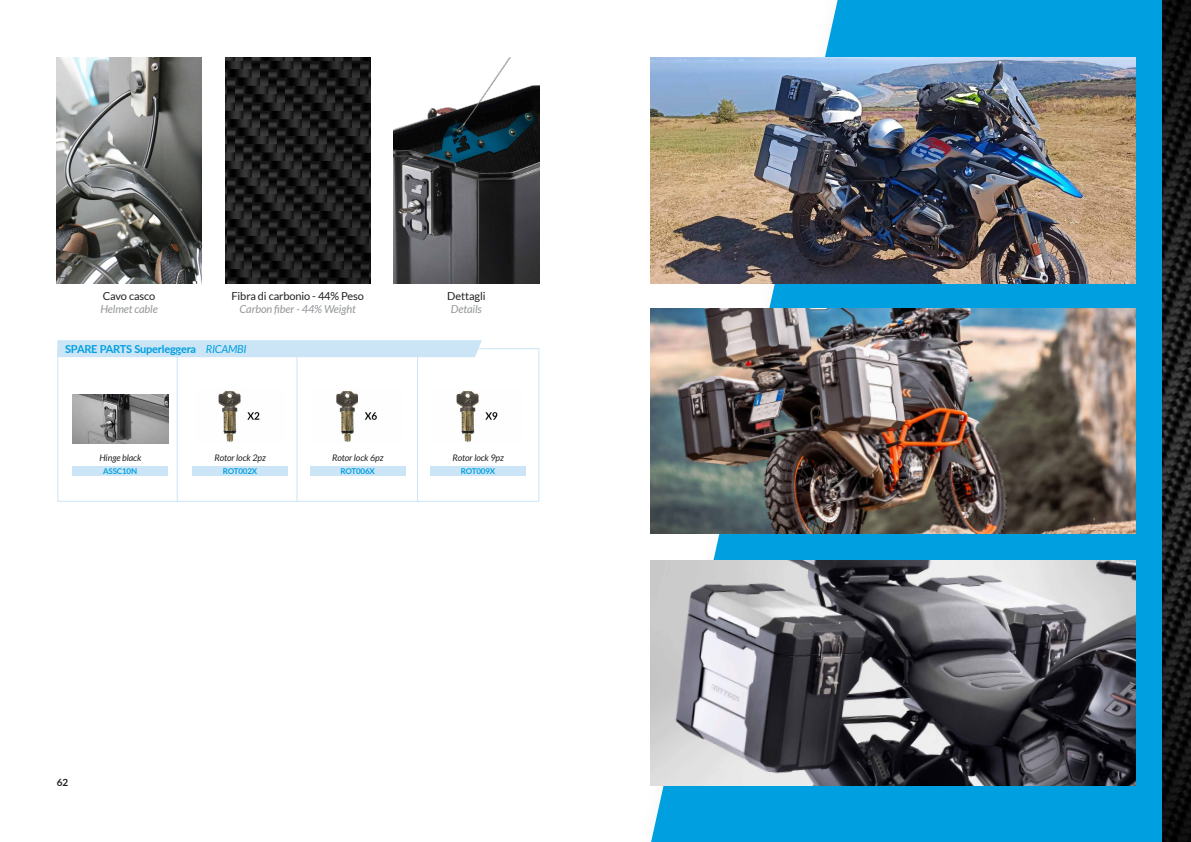
<style>
.page{position:relative;width:1191px;height:842px;background:#fff}
.page>*{position:absolute;margin:0;border:0;box-sizing:border-box;transform-origin:0 0}
.t1{font:11px "Lato";letter-spacing:-.01em;color:#231f20}
.t2{font:italic 11px "Lato";letter-spacing:-.01em;color:#939598}
.t3{font:700 11px "Lato";letter-spacing:-.02em;color:#009fdf}
.t4{font:700 10px "Lato";color:#231f20}
.t5{font:italic 9px "Lato";letter-spacing:-.01em;color:#231f20}
.t6{font:700 8px "Lato";letter-spacing:-.02em;color:#009fdf}
.s1{font-weight:400;font-style:italic}
</style>
<div class="page">
<img style="left:56px;top:58px;width:145px;height:225px">
<img style="left:225px;top:58px;width:145px;height:225px">
<img style="left:394px;top:58px;width:145px;height:225px">
<div style="left:57px;top:348px;width:482px;height:154px;border:1px solid #cbe5f7"></div>
<div style="left:57px;top:340px;width:425px;height:17px;background:#cbe5f7"></div>
<div style="left:73px;top:466px;width:95px;height:9px;background:#cbe5f7"></div>
<div style="left:193px;top:466px;width:95px;height:9px;background:#cbe5f7"></div>
<div style="left:310px;top:466px;width:95px;height:9px;background:#cbe5f7"></div>
<div style="left:431px;top:466px;width:95px;height:9px;background:#cbe5f7"></div>
<hr style="left:177px;top:352px;width:1px;height:150px;background:#cbe5f7">
<hr style="left:296px;top:352px;width:1px;height:150px;background:#cbe5f7">
<hr style="left:417px;top:352px;width:1px;height:150px;background:#cbe5f7">
<svg style="left:651px;top:0;width:511px;height:842px;background:#28ace2"></svg>
<img style="left:651px;top:560px;width:484px;height:225px">
<img style="left:651px;top:58px;width:484px;height:225px">
<img style="left:651px;top:308px;width:484px;height:226px">
<img style="left:1162px;top:0;width:29px;height:842px">
<img style="left:218px;top:390px;width:42px;height:52px">
<img style="left:336px;top:390px;width:41px;height:52px">
<img style="left:456px;top:390px;width:42px;height:52px">
<img style="left:73px;top:395px;width:95px;height:49px">
<p class="t1" style="left:231px;top:290px;width:134px">Fibra di carbonio - 44% Peso</p>
<p class="t2" style="left:240px;top:303px;width:118px">Carbon fiber - 44% Weight</p>
<p class="t1" style="left:103px;top:290px;width:54px">Cavo casco</p>
<p class="t2" style="left:100px;top:303px;width:59px">Helmet cable</p>
<p class="t3" style="left:65px;top:341px;width:183px">SPARE PARTS Superleggera <span class="s1">RICAMBI</span></p>
<p class="t1" style="left:447px;top:290px;width:40px">Dettagli</p>
<p class="t2" style="left:451px;top:303px;width:32px">Details</p>
<p class="t5" style="left:99px;top:453px;width:43px">Hinge black</p>
<p class="t6" style="left:103px;top:465px;width:36px">ASSC10N</p>
<p class="t5" style="left:214px;top:453px;width:53px">Rotor lock 2pz</p>
<p class="t6" style="left:223px;top:465px;width:36px">ROT002X</p>
<p class="t5" style="left:332px;top:453px;width:53px">Rotor lock 6pz</p>
<p class="t6" style="left:340px;top:465px;width:36px">ROT006X</p>
<p class="t5" style="left:452px;top:453px;width:53px">Rotor lock 9pz</p>
<p class="t6" style="left:461px;top:465px;width:36px">ROT009X</p>
<p class="t4" style="left:57px;top:774px;width:13px">62</p>
</div>
